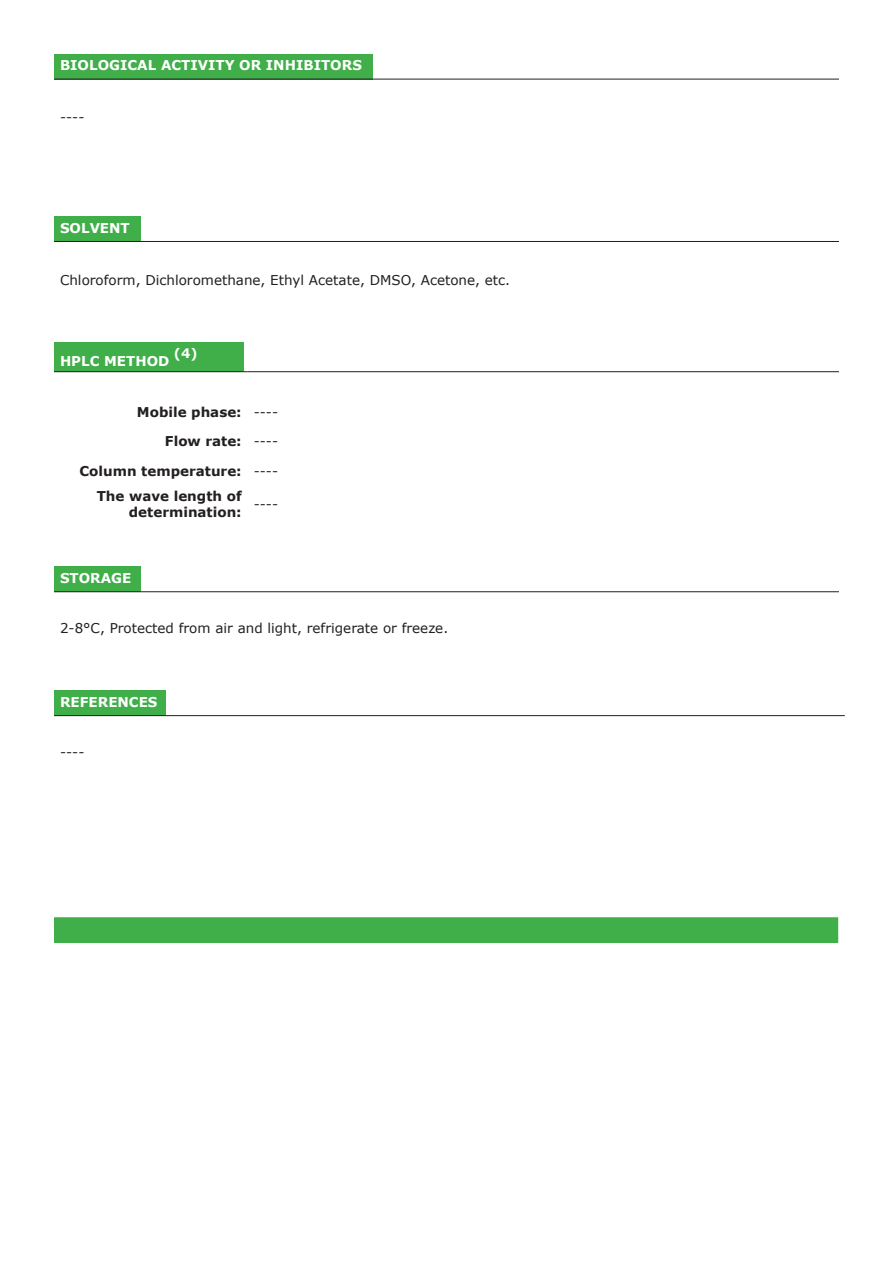
<style>
.page{position:relative;width:893px;height:1263px;background:#fff}
.page>*{position:absolute;margin:0;border:0;box-sizing:border-box;transform-origin:0 0}
.t1{font:13.5px "Verdana";color:#231f20}
.t2{font:700 13.5px/16.2px "Verdana";color:#231f20;text-align:right}
.t3{font:700 13.5px "Verdana";color:#fff}
.t4{font:700 13.05px "Verdana";color:#fff}
</style>
<div class="page">
<div style="left:54px;top:54px;width:319px;height:25px;background:#40ae49"></div>
<hr style="left:54px;top:79px;width:319px;height:1px;background:#231f20">
<hr style="left:373px;top:79px;width:466px;height:1px;background:#231f20">
<div style="left:54px;top:216px;width:86px;height:25px;background:#40ae49"></div>
<hr style="left:54px;top:241px;width:86px;height:1px;background:#231f20">
<hr style="left:140px;top:241px;width:699px;height:1px;background:#231f20">
<div style="left:54px;top:342px;width:189px;height:30px;background:#40ae49"></div>
<hr style="left:54px;top:371px;width:189px;height:1px;background:#231f20">
<hr style="left:248px;top:371px;width:591px;height:1px;background:#231f20">
<div style="left:54px;top:567px;width:86px;height:25px;background:#40ae49"></div>
<hr style="left:54px;top:591px;width:86px;height:1px;background:#231f20">
<hr style="left:140px;top:591px;width:699px;height:1px;background:#231f20">
<div style="left:54px;top:690px;width:112px;height:26px;background:#40ae49"></div>
<hr style="left:54px;top:715px;width:112px;height:1px;background:#231f20">
<hr style="left:166px;top:715px;width:679px;height:1px;background:#231f20">
<div style="left:54px;top:917px;width:784px;height:26px;background:#40ae49"></div>
<p class="t3" style="left:60px;top:57px;width:303px">BIOLOGICAL ACTIVITY OR INHIBITORS</p>
<p class="t1" style="left:60px;top:109px;width:26px">----</p>
<p class="t3" style="left:60px;top:219px;width:71px">SOLVENT</p>
<p class="t1" style="left:60px;top:272px;width:452px">Chloroform, Dichloromethane, Ethyl Acetate, DMSO, Acetone, etc.</p>
<p class="t3" style="left:60px;top:352px;width:111px">HPLC METHOD</p>
<p class="t4" style="left:174px;top:345px;width:25px">(4)</p>
<p class="t2" style="left:137px;top:404px;width:106px">Mobile phase:</p>
<p class="t1" style="left:254px;top:403px;width:26px">----</p>
<p class="t2" style="left:165px;top:433px;width:78px">Flow rate:</p>
<p class="t1" style="left:254px;top:433px;width:26px">----</p>
<p class="t2" style="left:80px;top:463px;width:164px">Column temperature:</p>
<p class="t1" style="left:254px;top:462px;width:26px">----</p>
<p class="t2" style="left:97px;top:488px;width:146px">The wave length of determination:</p>
<p class="t1" style="left:254px;top:496px;width:26px">----</p>
<p class="t3" style="left:60px;top:569px;width:73px">STORAGE</p>
<p class="t1" style="left:60px;top:620px;width:390px">2-8°C, Protected from air and light, refrigerate or freeze.</p>
<p class="t3" style="left:60px;top:693px;width:99px">REFERENCES</p>
<p class="t1" style="left:60px;top:743px;width:26px">----</p>
</div>
